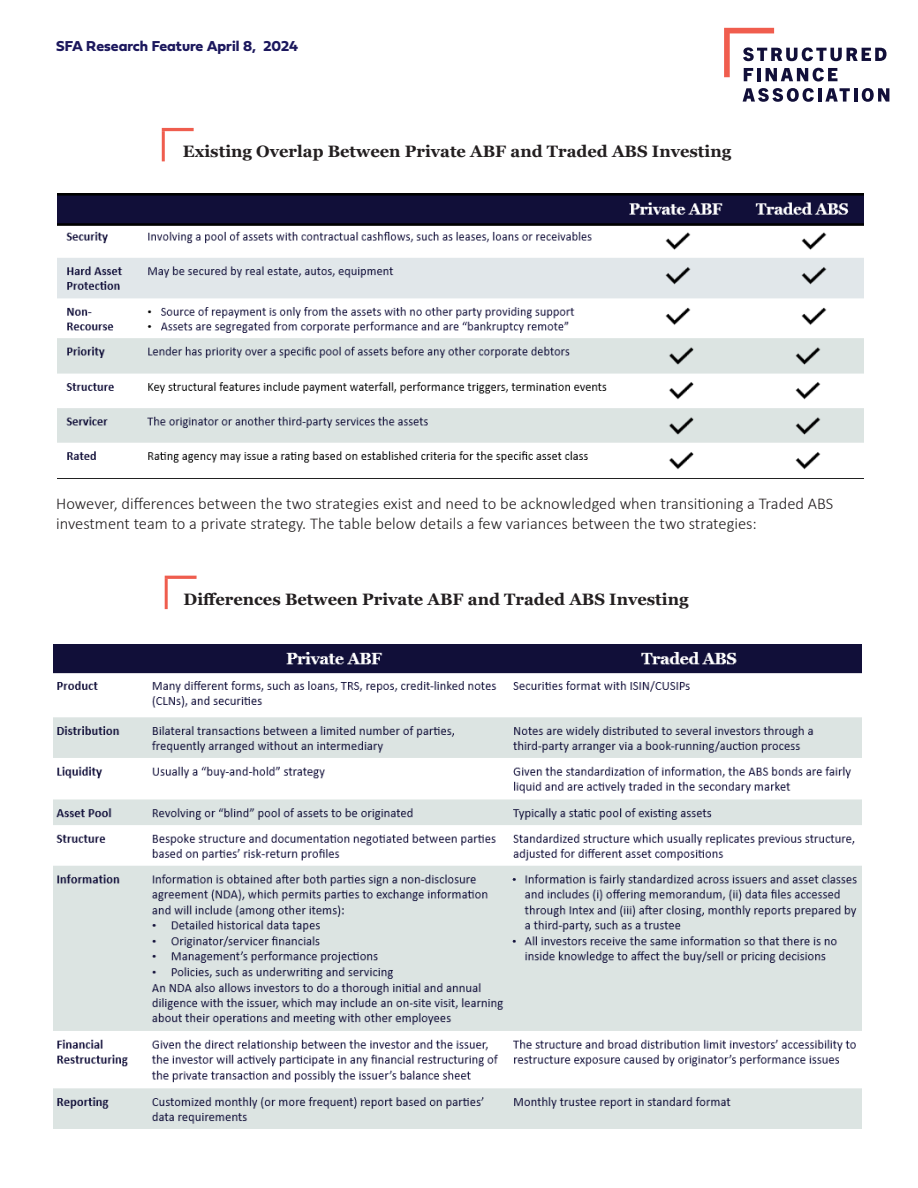
<style>
.page{position:relative;width:918px;height:1188px;background:#fff}
.page>*{position:absolute;margin:0;border:0;box-sizing:border-box;transform-origin:0 0}
.t1{font:300 16.5px/19.8px "Calibri";color:#231f20}
.t2{font:700 16.5px "Georgia";color:#231f20}
.t3{font:15px "Fieldwork Geo Bold";color:#1c185d}
</style>
<div class="page">
<svg style="left:743px;top:88px;width:71px;height:14px"></svg>
<hr style="left:818px;top:88px;width:4px;height:14px;background:#110f39">
<svg style="left:825px;top:88px;width:25px;height:14px"></svg>
<hr style="left:854px;top:88px;width:3px;height:14px;background:#110f39">
<svg style="left:862px;top:88px;width:27px;height:14px"></svg>
<svg style="left:724px;top:28px;width:163px;height:53px"></svg>
<img style="left:58px;top:194px;width:806px;height:276px">
<img style="left:53px;top:645px;width:808px;height:484px">
<div style="left:165px;top:576px;width:32px;height:3px;background:#ef5d4e;border:2px solid #ef5d4e"></div>
<div style="left:165px;top:579px;width:3px;height:30px;border:2px solid #ef5d4e"></div>
<hr style="left:162px;top:128px;width:32px;height:3px;background:#ef5d4e">
<div style="left:162px;top:131px;width:3px;height:30px;border:2px solid #ef5d4e"></div>
<p class="t3" style="left:56px;top:34px;width:244px">SFA Research Feature April 8, 2024</p>
<p class="t2" style="left:183px;top:141px;width:550px">Existing Overlap Between Private ABF and Traded ABS Investing</p>
<p class="t1" style="left:56px;top:494px;width:779px">However, differences between the two strategies exist and need to be acknowledged when transitioning a Traded ABS investment team to a private strategy. The table below details a few variances between the two strategies:</p>
<p class="t2" style="left:184px;top:589px;width:506px">Differences Between Private ABF and Traded ABS Investing</p>
</div>
